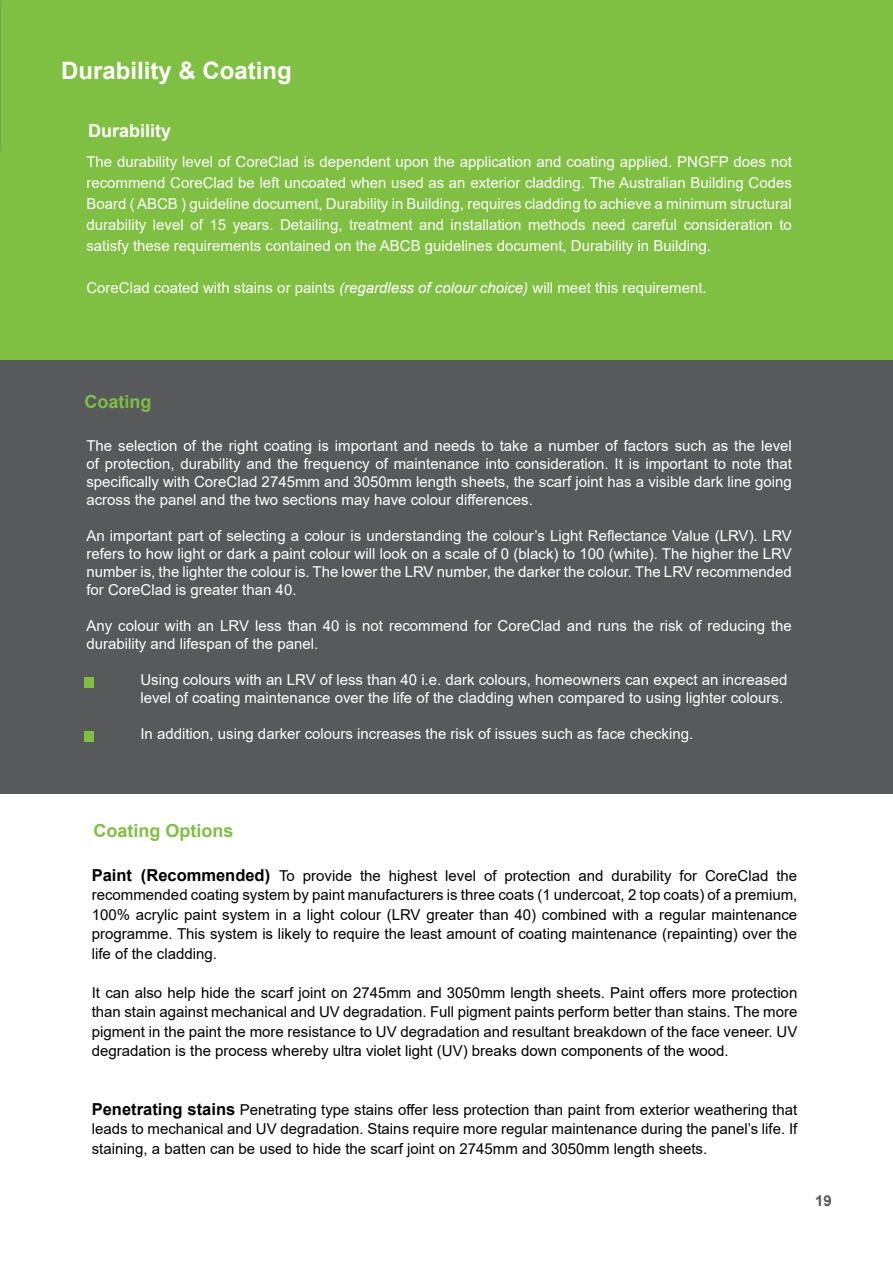
<style>
.page{position:relative;width:893px;height:1263px;background:#fff}
.page>*{position:absolute;margin:0;border:0;box-sizing:border-box;transform-origin:0 0}
.t1{font:700 24px "Arial";color:#fff}
.t2{font:700 18px "Arial";color:#7fbf42}
.t3{font:700 18px "Arial";color:#fff}
.t4{font:15px/18px "Arial";color:#fff;text-align:justify}
.t5{font:15px/19.5px "Arial";color:#000;text-align:justify}
.t6{font:700 15px "Arial";color:#57595b}
.s1{font-style:italic}
.s2{font-weight:700;font-size:16.5px}
</style>
<div class="page">
<div style="left:0;top:0;width:893px;height:363px;background:#7fbf42"></div>
<div style="left:0;top:360px;width:893px;height:433px;background:#57595b"></div>
<div style="left:85px;top:677px;width:9px;height:10px;background:#7fbf42"></div>
<div style="left:85px;top:731px;width:9px;height:10px;background:#7fbf42"></div>
<h1 class="t1" style="left:61px;top:53px;width:232px">Durability &amp; Coating</h1>
<p class="t3" style="left:88px;top:118px;width:85px">Durability</p>
<p class="t4" style="left:86px;top:151px;width:707px;line-height:21px">The durability level of CoreClad is dependent upon the application and coating applied. PNGFP does not recommend CoreClad be left uncoated when used as an exterior cladding. The Australian Building Codes Board ( ABCB ) guideline document, Durability in Building, requires cladding to achieve a minimum structural durability level of 15 years. Detailing, treatment and installation methods need careful consideration to satisfy these requirements contained on the ABCB guidelines document, Durability in Building.</p>
<p class="t4" style="left:86px;top:278px;width:622px">CoreClad coated with stains or paints <span class="s1">(regardless of colour choice)</span> will meet this requirement.</p>
<p class="t2" style="left:85px;top:389px;width:68px">Coating</p>
<p class="t4" style="left:86px;top:437px;width:707px">The selection of the right coating is important and needs to take a number of factors such as the level of protection, durability and the frequency of maintenance into consideration. It is important to note that specifically with CoreClad 2745mm and 3050mm length sheets, the scarf joint has a visible dark line going across the panel and the two sections may have colour differences.</p>
<p class="t4" style="left:86px;top:527px;width:707px">An important part of selecting a colour is understanding the colour’s Light Reflectance Value (LRV). LRV refers to how light or dark a paint colour will look on a scale of 0 (black) to 100 (white). The higher the LRV number is, the lighter the colour is. The lower the LRV number, the darker the colour. The LRV recommended for CoreClad is greater than 40.</p>
<p class="t4" style="left:86px;top:617px;width:707px">Any colour with an LRV less than 40 is not recommend for CoreClad and runs the risk of reducing the durability and lifespan of the panel.</p>
<p class="t4" style="left:140px;top:671px;width:648px">Using colours with an LRV of less than 40 i.e. dark colours, homeowners can expect an increased level of coating maintenance over the life of the cladding when compared to using lighter colours.</p>
<p class="t4" style="left:140px;top:725px;width:554px">In addition, using darker colours increases the risk of issues such as face checking.</p>
<p class="t2" style="left:94px;top:818px;width:142px">Coating Options</p>
<p class="t5" style="left:92px;top:866px;width:707px"><span class="s2">Paint (Recommended)</span> To provide the highest level of protection and durability for CoreClad the recommended coating system by paint manufacturers is three coats (1 undercoat, 2 top coats) of a premium, 100% acrylic paint system in a light colour (LRV greater than 40) combined with a regular maintenance programme. This system is likely to require the least amount of coating maintenance (repainting) over the life of the cladding.</p>
<p class="t5" style="left:92px;top:983px;width:707px">It can also help hide the scarf joint on 2745mm and 3050mm length sheets. Paint offers more protection than stain against mechanical and UV degradation. Full pigment paints perform better than stains. The more pigment in the paint the more resistance to UV degradation and resultant breakdown of the face veneer. UV degradation is the process whereby ultra violet light (UV) breaks down components of the wood.</p>
<p class="t5" style="left:92px;top:1100px;width:707px"><span class="s2">Penetrating stains</span> Penetrating type stains offer less protection than paint from exterior weathering that leads to mechanical and UV degradation. Stains require more regular maintenance during the panel’s life. If staining, a batten can be used to hide the scarf joint on 2745mm and 3050mm length sheets.</p>
<p class="t6" style="left:815px;top:1190px;width:18px">19</p>
</div>
